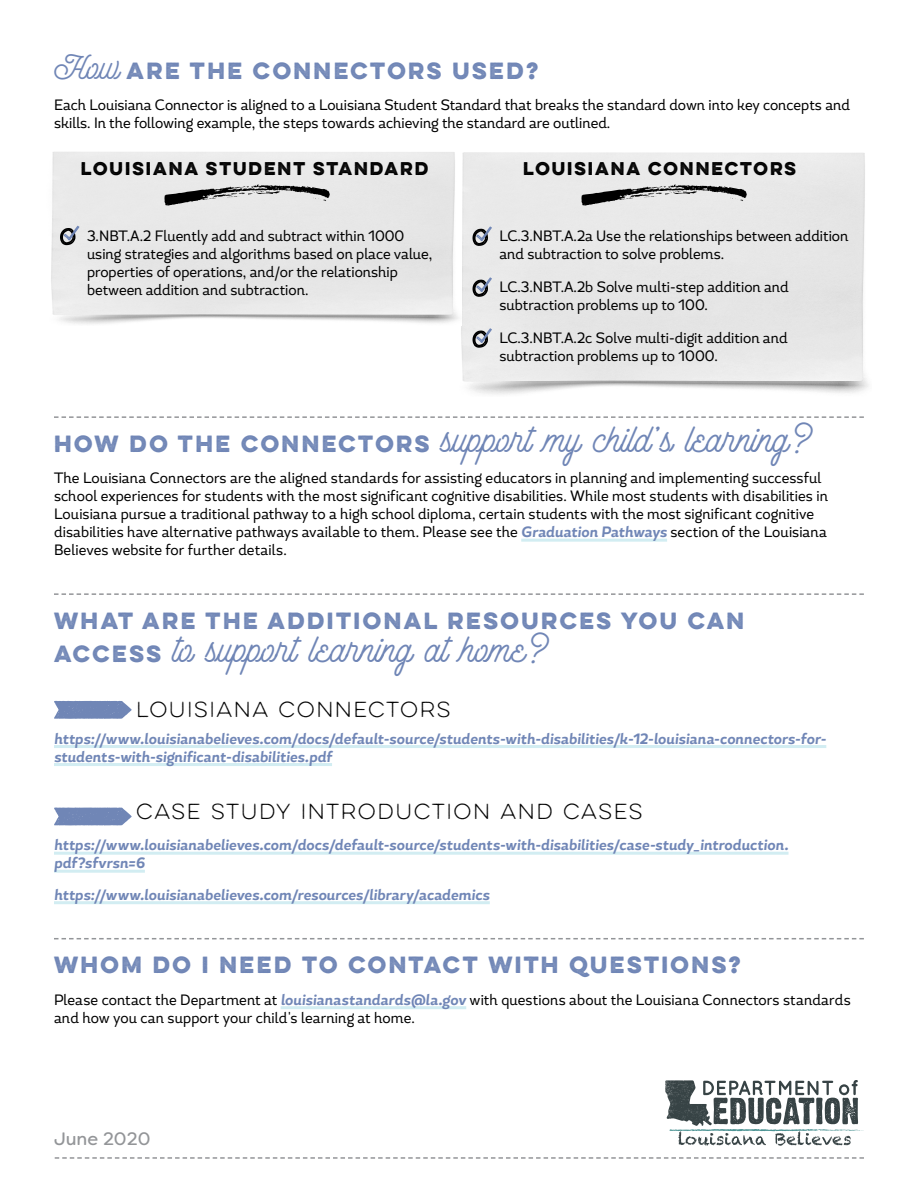
<style>
.page{position:relative;width:918px;height:1188px;background:#fff}
.page>*{position:absolute;margin:0;border:0;box-sizing:border-box;transform-origin:0 0}
.t1{font:36px "Outfitter Script";color:#7086b6}
.t2{font:700 21px "Lulo One";letter-spacing:-.11em;color:#7086b6}
.t3{font:19.5px "Lulo One";letter-spacing:-.12em;color:#000}
.t4{font:18px "Filson Soft";color:#939598}
.t5{font:700 16.5px "Lulo One";letter-spacing:-.11em;color:#000}
.t6{font:15px/18px "Magallanes Cond";color:#000}
.t7{font:italic 700 15px/18px "Magallanes Cond";letter-spacing:.005em;color:#7086b6}
.s1{font-family:"Outfitter Script";font-weight:400;font-size:33px}
.s2{font-family:"Lulo One";font-weight:700;font-size:21px}
.s3{font-weight:700;font-style:italic;color:#7086b6}
</style>
<div class="page">
<svg style="left:164px;top:184px;width:166px;height:22px"></svg>
<svg style="left:581px;top:184px;width:166px;height:22px"></svg>
<svg style="left:55px;top:1157px;width:809px;height:2px"></svg>
<svg style="left:54px;top:416px;width:810px;height:2px"></svg>
<hr style="left:521px;top:539px;width:146px;height:3px;background:#d2edf2">
<svg style="left:54px;top:593px;width:810px;height:2px"></svg>
<hr style="left:54px;top:745px;width:772px;height:3px;background:#d2edf2">
<hr style="left:54px;top:763px;width:278px;height:3px;background:#d2edf2">
<hr style="left:54px;top:852px;width:735px;height:3px;background:#d2edf2">
<hr style="left:54px;top:870px;width:91px;height:3px;background:#d2edf2">
<hr style="left:54px;top:901px;width:436px;height:3px;background:#d2edf2">
<svg style="left:54px;top:938px;width:810px;height:1px"></svg>
<hr style="left:281px;top:1006px;width:185px;height:3px;background:#d2edf2">
<svg style="left:60px;top:226px;width:19px;height:19px"></svg>
<svg style="left:472px;top:226px;width:20px;height:20px"></svg>
<svg style="left:472px;top:277px;width:20px;height:20px"></svg>
<svg style="left:472px;top:328px;width:20px;height:20px"></svg>
<svg style="left:54px;top:701px;width:78px;height:18px"></svg>
<svg style="left:54px;top:808px;width:78px;height:17px"></svg>
<svg style="left:665px;top:1081px;width:199px;height:64px"></svg>
<h2 class="t2" style="left:54px;top:54px;width:491px"><span class="s1">How</span> ARE THE CONNECTORS USED?</h2>
<p class="t6" style="left:54px;top:96px;width:797px">Each Louisiana Connector is aligned to a Louisiana Student Standard that breaks the standard down into key concepts and skills. In the following example, the steps towards achieving the standard are outlined.</p>
<p class="t5" style="left:81px;top:156px;width:353px">LOUISIANA STUDENT STANDARD</p>
<p class="t5" style="left:523px;top:156px;width:278px">LOUISIANA CONNECTORS</p>
<p class="t6" style="left:87px;top:227px;width:347px">3.NBT.A.2 Fluently add and subtract within 1000 using strategies and algorithms based on place value, properties of operations, and/or the relationship between addition and subtraction.</p>
<p class="t6" style="left:500px;top:227px;width:350px">LC.3.NBT.A.2a Use the relationships between addition and subtraction to solve problems.</p>
<p class="t6" style="left:500px;top:278px;width:291px">LC.3.NBT.A.2b Solve multi-step addition and subtraction problems up to 100.</p>
<p class="t6" style="left:500px;top:329px;width:290px">LC.3.NBT.A.2c Solve multi-digit addition and subtraction problems up to 1000.</p>
<h1 class="t1" style="left:54px;top:418px;width:762px"><span class="s2">HOW DO THE CONNECTORS</span> support my child’s learning?</h1>
<p class="t6" style="left:54px;top:469px;width:775px">The Louisiana Connectors are the aligned standards for assisting educators in planning and implementing successful school experiences for students with the most significant cognitive disabilities. While most students with disabilities in Louisiana pursue a traditional pathway to a high school diploma, certain students with the most significant cognitive disabilities have alternative pathways available to them. Please see the <span class="s3">Graduation Pathways</span> section of the Louisiana Believes website for further details.</p>
<h2 class="t2" style="left:54px;top:604px;width:697px">WHAT ARE THE ADDITIONAL RESOURCES YOU CAN</h2>
<h1 class="t1" style="left:54px;top:628px;width:498px"><span class="s2">ACCESS</span> to support learning at home?</h1>
<h3 class="t3" style="left:136px;top:696px;width:320px">LOUISIANA CONNECTORS</h3>
<p class="t7" style="left:54px;top:730px;width:774px">https://www.louisianabelieves.com/docs/default-source/students-with-disabilities/k-12-louisiana-connectors-for&shy;students-with-significant-disabilities.pdf</p>
<h3 class="t3" style="left:136px;top:798px;width:512px">CASE STUDY INTRODUCTION AND CASES</h3>
<p class="t7" style="left:54px;top:836px;width:736px">https://www.louisianabelieves.com/docs/default-source/students-with-disabilities/case-study_introduction. pdf?sfvrsn=6</p>
<p class="t7" style="left:54px;top:886px;width:437px">https://www.louisianabelieves.com/resources/library/academics</p>
<h2 class="t2" style="left:54px;top:949px;width:693px">WHOM DO I NEED TO CONTACT WITH QUESTIONS?</h2>
<p class="t6" style="left:54px;top:991px;width:798px">Please contact the Department at <span class="s3">louisianastandards@la.gov</span> with questions about the Louisiana Connectors standards and how you can support your child's learning at home.</p>
<p class="t4" style="left:54px;top:1127px;width:98px">June 2020</p>
</div>
